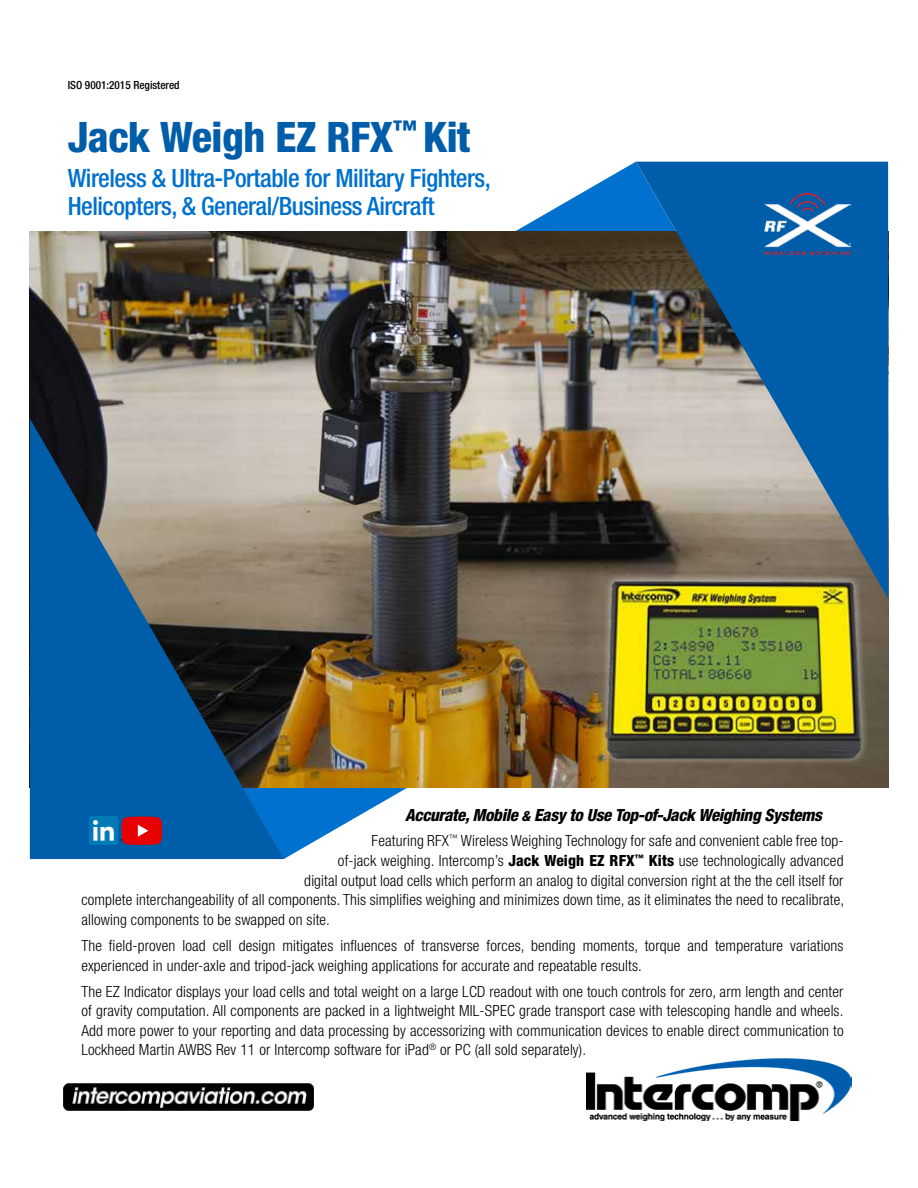
<style>
.page{position:relative;width:918px;height:1188px;background:#fff}
.page>*{position:absolute;margin:0;border:0;box-sizing:border-box;transform-origin:0 0}
.t1{font:800 condensed 42px "Helvetica Neue LT Std";letter-spacing:-.01em;color:#005daa}
.t2{font:500 condensed 25.2px/28px "Helvetica Neue LT Std";letter-spacing:-.02em;color:#0071ce}
.t3{font:italic 800 condensed 16.8px "Helvetica Neue LT Std";letter-spacing:-.02em;color:#000}
.t4{font:300 condensed 15.45px/19.6px "Helvetica Neue LT Std";letter-spacing:.01em;color:#000}
.t5{font:500 condensed 11.25px "Helvetica Neue LT Std";color:#000}
.s1{font-size:13.95px}
.s2{font-weight:800}
</style>
<div class="page">
<img style="left:586px;top:1058px;width:265px;height:63px">
<svg style="left:70px;top:162px;width:566px;height:697px"></svg>
<img style="left:30px;top:232px;width:858px;height:556px">
<svg style="left:636px;top:162px;width:252px;height:436px;background:#4a7597"></svg>
<svg style="left:30px;top:419px;width:254px;height:440px;background:#3d698a"></svg>
<img style="left:89px;top:817px;width:33px;height:28px">
<svg style="left:122px;top:817px;width:40px;height:28px"></svg>
<img style="left:584px;top:562px;width:292px;height:203px">
<img style="left:64px;top:1084px;width:250px;height:27px">
<img style="left:765px;top:194px;width:85px;height:61px">
<p class="t5" style="left:68px;top:79px;width:113px">ISO 9001:2015 Registered</p>
<h1 class="t1" style="left:68px;top:111px;width:404px">Jack Weigh EZ RFX<sup>™</sup> Kit</h1>
<h2 class="t2" style="left:68px;top:163px;width:425px">Wireless &amp; Ultra-Portable for Military Fighters,<br>Helicopters, &amp; General/Business Aircraft</h2>
<p class="t3" style="left:405px;top:804px;width:418px">Accurate, Mobile <span class="s1">&amp;</span> Easy to Use Top-of-Jack Weighing Systems</p>
<p class="t4" style="left:372px;top:831px;width:473px">Featuring RFX<sup>™</sup> Wireless Weighing Technology for safe and convenient cable free top-</p>
<p class="t4" style="left:338px;top:851px;width:507px">of-jack weighing. Intercomp’s <span class="s2">Jack Weigh EZ RFX</span><sup>™</sup> <span class="s2">Kits</span> use technologically advanced</p>
<p class="t4" style="left:304px;top:870px;width:541px">digital output load cells which perform an analog to digital conversion right at the the cell itself for</p>
<p class="t4" style="left:81px;top:890px;width:764px">complete interchangeability of all components. This simplifies weighing and minimizes down time, as it eliminates the need to recalibrate,</p>
<p class="t4" style="left:81px;top:910px;width:250px">allowing components to be swapped on site.</p>
<p class="t4" style="left:81px;top:936px;width:764px">The field-proven load cell design mitigates influences of transverse forces, bending moments, torque and temperature variations experienced in under-axle and tripod-jack weighing applications for accurate and repeatable results.</p>
<p class="t4" style="left:81px;top:981px;width:764px;text-align:justify">The EZ Indicator displays your load cells and total weight on a large LCD readout with one touch controls for zero, arm length and center of gravity computation. All components are packed in a lightweight MIL-SPEC grade transport case with telescoping handle and wheels.<br>Add more power to your reporting and data processing by accessorizing with communication devices to enable direct communication to Lockheed Martin AWBS Rev 11 or Intercomp software for iPad<sup>®</sup> or PC (all sold separately).</p>
</div>
